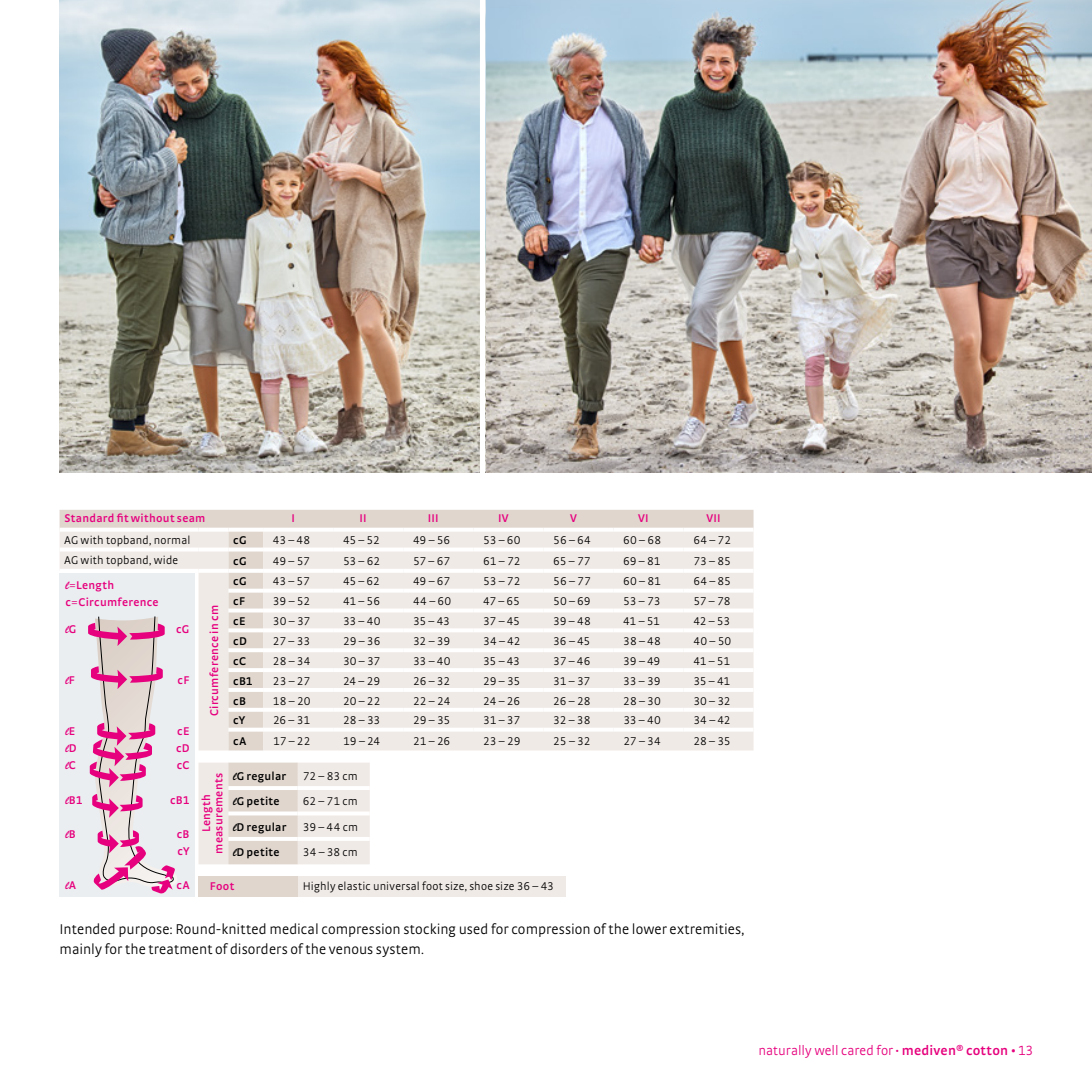
<style>
.page{position:relative;width:1092px;height:1092px;background:#fff}
.page>*{position:absolute;margin:0;border:0;box-sizing:border-box;transform-origin:0 0}
.t1{font:300 14.88px/19.9px "medi Strada Pro";letter-spacing:.005em;color:#000}
.t2{font:300 14px "medi Strada Pro";letter-spacing:.005em;color:#e6007d}
.t3{font:300 11.9px "medi Strada Pro";letter-spacing:-.005em;color:#000}
.t4{font:600 11.9px/12.2px "medi Strada Pro";letter-spacing:.02em;color:#e6007e;text-align:center}
.t5{font:600 11.9px "medi Strada Pro";letter-spacing:.025em;color:#000}
.t6{font:600 11.9px/17px "medi Strada Pro";letter-spacing:.02em;color:#e6007d}
.t7{font:300 11.9px "medi Strada Pro";letter-spacing:.02em;color:#000}
.t8{font:300 11.9px "medi Strada Pro";letter-spacing:.015em;color:#000}
.t9{font:11.9px "Brush Script Std";color:#e6007d}
.s1{font-family:"Brush Script Std";font-weight:400;font-size:12.25px}
.s2{font-weight:300}
.s3{font-family:"medi Strada Pro";font-weight:600}
.s4{font-family:"Brush Script Std";font-weight:400}
.s5{font-weight:600}
</style>
<div class="page">
<img style="left:485px;top:0;width:606px;height:472px">
<img style="left:60px;top:0;width:420px;height:472px">
<div style="left:60px;top:510px;width:693px;height:17px;background:#e0d6ce"></div>
<svg style="left:60px;top:527px;width:138px;height:1px"></svg>
<svg style="left:198px;top:527px;width:30px;height:2px"></svg>
<svg style="left:228px;top:527px;width:35px;height:2px"></svg>
<svg style="left:263px;top:527px;width:70px;height:1px"></svg>
<svg style="left:333px;top:527px;width:70px;height:1px"></svg>
<svg style="left:403px;top:527px;width:70px;height:1px"></svg>
<svg style="left:473px;top:527px;width:70px;height:1px"></svg>
<svg style="left:543px;top:527px;width:70px;height:2px"></svg>
<svg style="left:613px;top:527px;width:70px;height:2px"></svg>
<svg style="left:683px;top:527px;width:70px;height:2px"></svg>
<div style="left:198px;top:875px;width:100px;height:21px;background:#e0d6ce"></div>
<div style="left:298px;top:875px;width:267px;height:21px;background:#f0eae6"></div>
<svg style="left:60px;top:531px;width:693px;height:362px"></svg>
<p class="t4" style="left:64px;top:511px;width:142px">Standard fit without seam</p>
<p class="t4" style="left:291px;top:511px;width:5px">I</p>
<p class="t4" style="left:359px;top:511px;width:9px">II</p>
<p class="t4" style="left:428px;top:511px;width:12px">III</p>
<p class="t4" style="left:498px;top:511px;width:12px">IV</p>
<p class="t4" style="left:570px;top:511px;width:8px">V</p>
<p class="t4" style="left:638px;top:511px;width:12px">VI</p>
<p class="t4" style="left:706px;top:511px;width:16px">VII</p>
<p class="t7" style="left:64px;top:532px;width:127px">AG with topband, normal</p>
<p class="t5" style="left:233px;top:532px;width:15px">cG</p>
<p class="t3" style="left:273px;top:533px;width:39px">43 – 48</p>
<p class="t3" style="left:343px;top:533px;width:38px">45 – 52</p>
<p class="t3" style="left:413px;top:533px;width:39px">49 – 56</p>
<p class="t3" style="left:483px;top:533px;width:39px">53 – 60</p>
<p class="t3" style="left:553px;top:533px;width:39px">56 – 64</p>
<p class="t3" style="left:623px;top:533px;width:39px">60 – 68</p>
<p class="t3" style="left:693px;top:533px;width:39px">64 – 72</p>
<p class="t8" style="left:64px;top:552px;width:115px">AG with topband, wide</p>
<p class="t5" style="left:233px;top:553px;width:15px">cG</p>
<p class="t3" style="left:273px;top:553px;width:38px">49 – 57</p>
<p class="t3" style="left:343px;top:553px;width:39px">53 – 62</p>
<p class="t3" style="left:413px;top:553px;width:39px">57 – 67</p>
<p class="t3" style="left:483px;top:553px;width:39px">61 – 72</p>
<p class="t3" style="left:553px;top:553px;width:39px">65 – 77</p>
<p class="t3" style="left:623px;top:553px;width:39px">69 – 81</p>
<p class="t3" style="left:693px;top:553px;width:39px">73 – 85</p>
<p class="t4" style="left:208px;top:716px;width:112px;rotate:-90deg">Circumference in cm</p>
<p class="t5" style="left:233px;top:573px;width:15px">cG</p>
<p class="t3" style="left:273px;top:574px;width:38px">43 – 57</p>
<p class="t3" style="left:343px;top:574px;width:39px">45 – 62</p>
<p class="t3" style="left:413px;top:574px;width:39px">49 – 67</p>
<p class="t3" style="left:483px;top:574px;width:39px">53 – 72</p>
<p class="t3" style="left:553px;top:574px;width:39px">56 – 77</p>
<p class="t3" style="left:623px;top:574px;width:39px">60 – 81</p>
<p class="t3" style="left:693px;top:574px;width:39px">64 – 85</p>
<p class="t5" style="left:233px;top:593px;width:13px">cF</p>
<p class="t3" style="left:273px;top:594px;width:39px">39 – 52</p>
<p class="t3" style="left:343px;top:594px;width:39px">41 – 56</p>
<p class="t3" style="left:413px;top:594px;width:40px">44 – 60</p>
<p class="t3" style="left:483px;top:594px;width:38px">47 – 65</p>
<p class="t3" style="left:553px;top:594px;width:39px">50 – 69</p>
<p class="t3" style="left:623px;top:594px;width:39px">53 – 73</p>
<p class="t3" style="left:693px;top:594px;width:39px">57 – 78</p>
<p class="t5" style="left:233px;top:613px;width:14px">cE</p>
<p class="t3" style="left:273px;top:614px;width:39px">30 – 37</p>
<p class="t3" style="left:343px;top:614px;width:39px">33 – 40</p>
<p class="t3" style="left:413px;top:614px;width:38px">35 – 43</p>
<p class="t3" style="left:483px;top:614px;width:38px">37 – 45</p>
<p class="t3" style="left:553px;top:614px;width:39px">39 – 48</p>
<p class="t3" style="left:623px;top:614px;width:38px">41 – 51</p>
<p class="t3" style="left:693px;top:614px;width:38px">42 – 53</p>
<p class="t5" style="left:233px;top:633px;width:15px">cD</p>
<p class="t3" style="left:273px;top:633px;width:39px">27 – 33</p>
<p class="t3" style="left:343px;top:633px;width:39px">29 – 36</p>
<p class="t3" style="left:413px;top:633px;width:39px">32 – 39</p>
<p class="t3" style="left:483px;top:633px;width:39px">34 – 42</p>
<p class="t3" style="left:553px;top:633px;width:39px">36 – 45</p>
<p class="t3" style="left:623px;top:633px;width:39px">38 – 48</p>
<p class="t3" style="left:693px;top:633px;width:39px">40 – 50</p>
<p class="t5" style="left:233px;top:653px;width:14px">cC</p>
<p class="t3" style="left:273px;top:653px;width:39px">28 – 34</p>
<p class="t3" style="left:343px;top:653px;width:39px">30 – 37</p>
<p class="t3" style="left:413px;top:653px;width:39px">33 – 40</p>
<p class="t3" style="left:483px;top:653px;width:38px">35 – 43</p>
<p class="t3" style="left:553px;top:653px;width:39px">37 – 46</p>
<p class="t3" style="left:623px;top:653px;width:39px">39 – 49</p>
<p class="t3" style="left:693px;top:653px;width:38px">41 – 51</p>
<p class="t5" style="left:233px;top:673px;width:21px">cB1</p>
<p class="t3" style="left:273px;top:673px;width:39px">23 – 27</p>
<p class="t3" style="left:343px;top:673px;width:39px">24 – 29</p>
<p class="t3" style="left:413px;top:673px;width:39px">26 – 32</p>
<p class="t3" style="left:483px;top:673px;width:39px">29 – 35</p>
<p class="t3" style="left:553px;top:673px;width:39px">31 – 37</p>
<p class="t3" style="left:623px;top:673px;width:39px">33 – 39</p>
<p class="t3" style="left:693px;top:673px;width:38px">35 – 41</p>
<p class="t5" style="left:233px;top:693px;width:14px">cB</p>
<p class="t3" style="left:273px;top:693px;width:39px">18 – 20</p>
<p class="t3" style="left:343px;top:693px;width:39px">20 – 22</p>
<p class="t3" style="left:413px;top:693px;width:39px">22 – 24</p>
<p class="t3" style="left:483px;top:693px;width:39px">24 – 26</p>
<p class="t3" style="left:553px;top:693px;width:39px">26 – 28</p>
<p class="t3" style="left:623px;top:693px;width:39px">28 – 30</p>
<p class="t3" style="left:693px;top:693px;width:39px">30 – 32</p>
<p class="t5" style="left:233px;top:712px;width:14px">cY</p>
<p class="t3" style="left:273px;top:713px;width:39px">26 – 31</p>
<p class="t3" style="left:343px;top:713px;width:39px">28 – 33</p>
<p class="t3" style="left:413px;top:713px;width:39px">29 – 35</p>
<p class="t3" style="left:483px;top:713px;width:39px">31 – 37</p>
<p class="t3" style="left:553px;top:713px;width:39px">32 – 38</p>
<p class="t3" style="left:623px;top:713px;width:39px">33 – 40</p>
<p class="t3" style="left:693px;top:713px;width:39px">34 – 42</p>
<p class="t5" style="left:233px;top:733px;width:14px">cA</p>
<p class="t3" style="left:273px;top:733px;width:39px">17 – 22</p>
<p class="t3" style="left:343px;top:733px;width:39px">19 – 24</p>
<p class="t3" style="left:413px;top:733px;width:39px">21 – 26</p>
<p class="t3" style="left:483px;top:733px;width:39px">23 – 29</p>
<p class="t3" style="left:553px;top:733px;width:39px">25 – 32</p>
<p class="t3" style="left:623px;top:733px;width:39px">27 – 34</p>
<p class="t3" style="left:693px;top:733px;width:39px">28 – 35</p>
<p class="t6" style="left:65px;top:576px;width:95px"><span class="s1">l</span><span class="s2">=</span>Length c<span class="s2">=</span>Circumference</p>
<p class="t9" style="left:65px;top:622px;width:13px">l<span class="s3">G</span></p>
<p class="t6" style="left:176px;top:620px;width:15px">cG</p>
<p class="t9" style="left:65px;top:673px;width:11px">l<span class="s3">F</span></p>
<p class="t6" style="left:178px;top:671px;width:13px">cF</p>
<p class="t9" style="left:65px;top:724px;width:11px">l<span class="s3">E</span></p>
<p class="t6" style="left:177px;top:722px;width:14px">cE</p>
<p class="t9" style="left:65px;top:741px;width:13px">l<span class="s3">D</span></p>
<p class="t6" style="left:176px;top:739px;width:15px">cD</p>
<p class="t9" style="left:65px;top:759px;width:12px">l<span class="s3">C</span></p>
<p class="t6" style="left:177px;top:756px;width:14px">cC</p>
<p class="t6" style="left:65px;top:790px;width:19px"><span class="s4">l</span>B1</p>
<p class="t6" style="left:170px;top:790px;width:21px">cB1</p>
<p class="t9" style="left:65px;top:827px;width:12px">l<span class="s3">B</span></p>
<p class="t6" style="left:177px;top:824px;width:14px">cB cY</p>
<p class="t9" style="left:65px;top:878px;width:12px">l<span class="s3">A</span></p>
<p class="t6" style="left:177px;top:876px;width:14px">cA</p>
<p class="t1" style="left:60px;top:918px;width:686px">Intended purpose: Round-knitted medical compression stocking used for compression of the lower extremities, mainly for the treatment of disorders of the venous system.</p>
<p class="t4" style="left:200px;top:853px;width:82px;rotate:-90deg">Length measurements</p>
<p class="t5" style="left:233px;top:768px;width:54px"><span class="s4">l</span>G regular</p>
<p class="t3" style="left:303px;top:768px;width:57px">72 – 83 cm</p>
<p class="t5" style="left:233px;top:793px;width:48px"><span class="s4">l</span>G petite</p>
<p class="t3" style="left:303px;top:794px;width:56px">62 – 71 cm</p>
<p class="t5" style="left:233px;top:819px;width:55px"><span class="s4">l</span>D regular</p>
<p class="t3" style="left:303px;top:819px;width:57px">39 – 44 cm</p>
<p class="t5" style="left:233px;top:844px;width:48px"><span class="s4">l</span>D petite</p>
<p class="t3" style="left:303px;top:845px;width:57px">34 – 38 cm</p>
<p class="t4" style="left:210px;top:879px;width:26px">Foot</p>
<p class="t3" style="left:303px;top:878px;width:253px">Highly elastic universal foot size, shoe size 36 – 43</p>
<p class="t2" style="left:758px;top:1041px;width:275px">naturally well cared for <span class="s5">· mediven® cotton •</span> 13</p>
</div>
